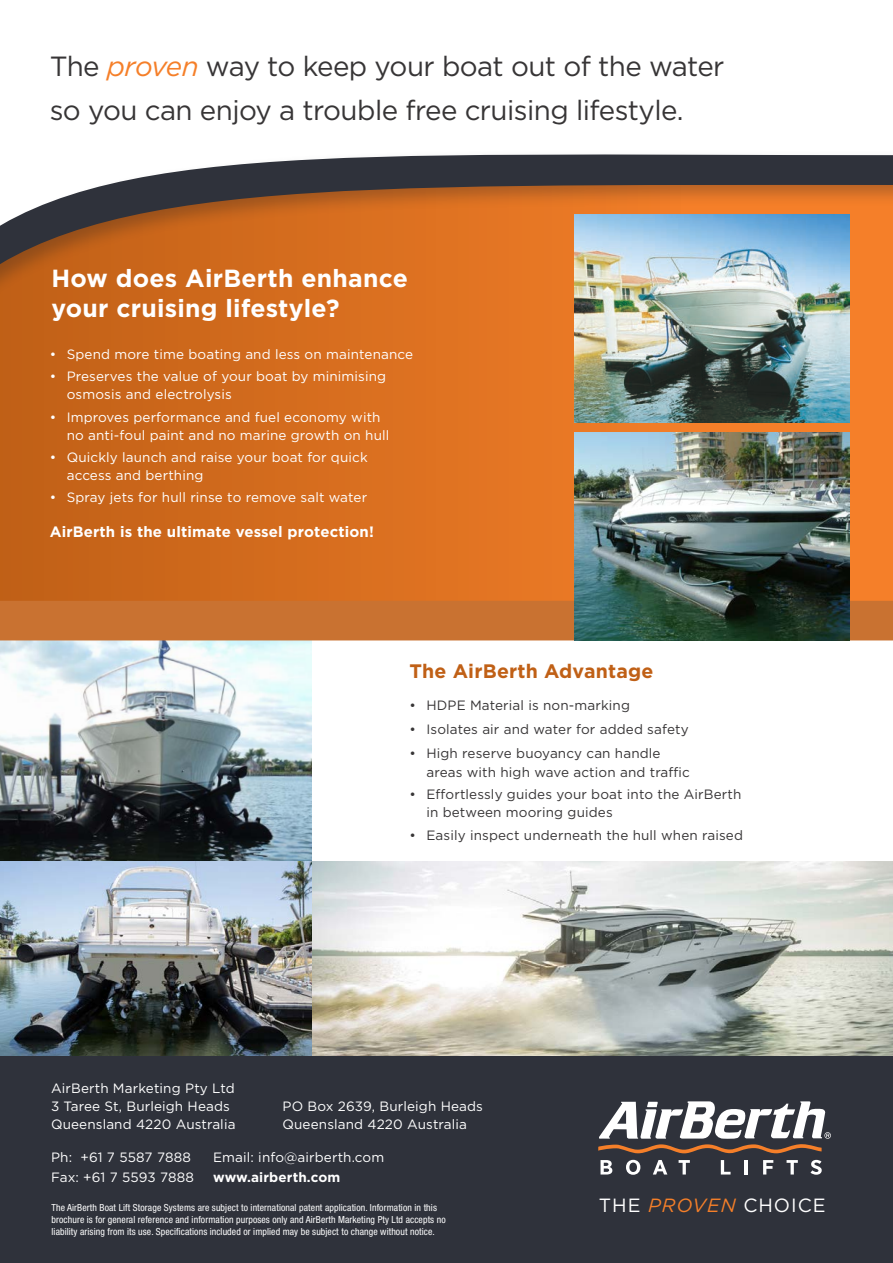
<style>
.page{position:relative;width:893px;height:1263px;background:#fff}
.page>*{position:absolute;margin:0;border:0;box-sizing:border-box;transform-origin:0 0}
.t1{font:27.75px/44.2px "Gotham";letter-spacing:-.02em;color:#373536}
.t2{font:700 24.75px/30px "Gotham";letter-spacing:.01em;color:#fff}
.t3{font:700 19.5px "Gotham";letter-spacing:.01em;color:#c06016}
.t4{font:19.05px "Gotham";letter-spacing:.05em;color:#fff}
.t5{font:700 15px "Gotham";letter-spacing:.01em;color:#fff}
.t6{font:13.5px/18px "Gotham";letter-spacing:.01em;color:#fff}
.t7{font:13.5px/19.5px "Gotham";letter-spacing:.01em;color:#373536}
.t8{font:700 13.5px "Gotham";letter-spacing:.01em;color:#fff}
.t9{font:condensed 9.75px/12px "Helvetica Neue LT Std";letter-spacing:.01em;color:#fff}
.s1{font-style:italic;color:#f57f29}
</style>
<div class="page">
<img style="left:0;top:640px;width:311px;height:222px">
<img style="left:311px;top:862px;width:582px;height:188px">
<img style="left:0;top:862px;width:311px;height:188px">
<div style="left:0;top:1050px;width:893px;height:213px;background:#231f20;opacity:.3"></div>
<div style="left:0;top:1056px;width:893px;height:207px;background:#2f323b"></div>
<div style="left:0;top:601px;width:893px;height:39px;background:#c97231"></div>
<svg style="left:0;top:326px;width:893px;height:275px;background:#d66d1f"></svg>
<div style="left:0;top:149px;width:893px;height:177px;background:#231f20;opacity:.3"></div>
<svg style="left:0;top:149px;width:893px;height:157px;background:#af6f41"></svg>
<img style="left:575px;top:215px;width:274px;height:208px">
<img style="left:575px;top:432px;width:274px;height:208px">
<svg style="left:598px;top:1101px;width:233px;height:52px"></svg>
<svg style="left:600px;top:1160px;width:12px;height:14px"></svg>
<svg style="left:626px;top:1160px;width:14px;height:15px"></svg>
<svg style="left:653px;top:1160px;width:14px;height:14px"></svg>
<svg style="left:679px;top:1160px;width:11px;height:14px"></svg>
<svg style="left:721px;top:1160px;width:9px;height:14px"></svg>
<hr style="left:745px;top:1160px;width:3px;height:14px;background:#fff">
<svg style="left:763px;top:1160px;width:10px;height:14px"></svg>
<svg style="left:786px;top:1160px;width:12px;height:14px"></svg>
<svg style="left:810px;top:1160px;width:12px;height:15px"></svg>
<h1 class="t1" style="left:50px;top:43px;width:676px">The <span class="s1">proven</span> way to keep your boat out of the water so you can enjoy a trouble free cruising lifestyle.</h1>
<h2 class="t2" style="left:52px;top:263px;width:358px">How does AirBerth enhance your cruising lifestyle?</h2>
<p class="t6" style="left:50px;top:345px;width:365px">• Spend more time boating and less on maintenance</p>
<p class="t6" style="left:67px;top:367px;width:321px;text-indent:-17px">• Preserves the value of your boat by minimising osmosis and electrolysis</p>
<p class="t6" style="left:67px;top:408px;width:324px;text-indent:-17px">• Improves performance and fuel economy with no anti-foul paint and no marine growth on hull</p>
<p class="t6" style="left:67px;top:448px;width:302px;text-indent:-17px">• Quickly launch and raise your boat for quick access and berthing</p>
<p class="t6" style="left:50px;top:488px;width:319px">• Spray jets for hull rinse to remove salt water</p>
<p class="t5" style="left:50px;top:522px;width:326px">AirBerth is the ultimate vessel protection!</p>
<h3 class="t3" style="left:409px;top:658px;width:246px">The AirBerth Advantage</h3>
<p class="t7" style="left:409px;top:695px;width:222px">• HDPE Material is non-marking</p>
<p class="t7" style="left:409px;top:719px;width:281px">• Isolates air and water for added safety</p>
<p class="t7" style="left:426px;top:743px;width:265px;text-indent:-17px">• High reserve buoyancy can handle areas with high wave action and traffic</p>
<p class="t7" style="left:426px;top:785px;width:316px;line-height:18px;text-indent:-17px">• Effortlessly guides your boat into the AirBerth in between mooring guides</p>
<p class="t7" style="left:409px;top:825px;width:335px">• Easily inspect underneath the hull when raised</p>
<p class="t6" style="left:51px;top:1079px;width:186px">AirBerth Marketing Pty Ltd<br>3 Taree St, Burleigh Heads<br>Queensland 4220 Australia</p>
<p class="t6" style="left:283px;top:1097px;width:202px">PO Box 2639, Burleigh Heads<br>Queensland 4220 Australia</p>
<p class="t6" style="left:51px;top:1148px;width:141px">Ph: +61 7 5587 7888</p>
<p class="t6" style="left:213px;top:1148px;width:173px">Email: info@airberth.com</p>
<p class="t6" style="left:51px;top:1168px;width:144px">Fax: +61 7 5593 7888</p>
<p class="t8" style="left:213px;top:1169px;width:129px">www.airberth.com</p>
<p class="t9" style="left:52px;top:1202px;width:396px">The AirBerth Boat Lift Storage Systems are subject to international patent application. Information in this brochure is for general reference and information purposes only and AirBerth Marketing Pty Ltd accepts no liability arising from its use. Specifications included or implied may be subject to change without notice.</p>
<h3 class="t4" style="left:599px;top:1192px;width:228px">THE <span class="s1">PROVEN</span> CHOICE</h3>
</div>
